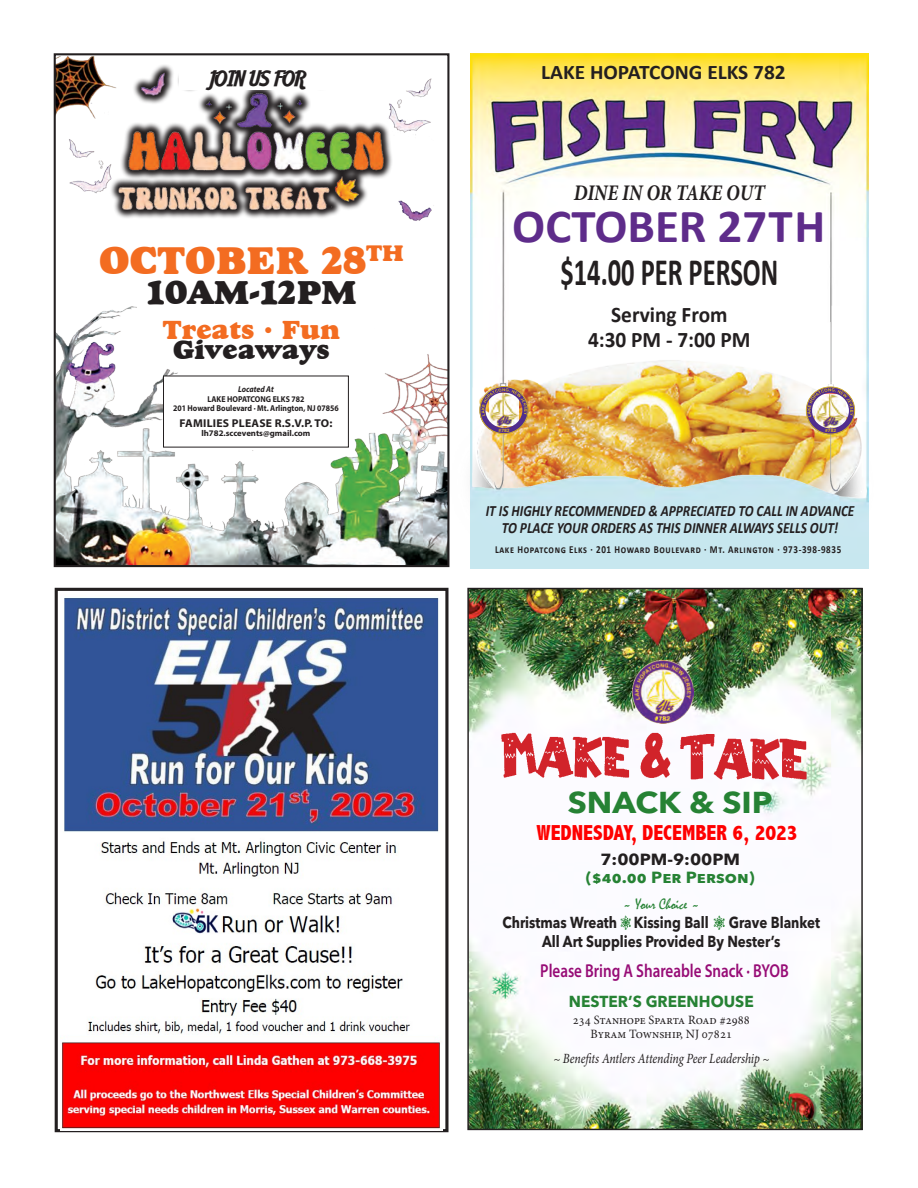
<style>
.page{position:relative;width:918px;height:1188px;background:#fff}
.page>*{position:absolute;margin:0;border:0;box-sizing:border-box;transform-origin:0 0}
.t1{font:700 47.55px "Calibri";color:#5e2c8a}
.t2{font:39.75px "Goudy Heavyface BT";color:#f36c21}
.t3{font:700 38.85px "Calibri";color:#231f20;scale:.68 1}
.t4{font:34.05px "Goudy Heavyface BT";color:#231f20}
.t5{font:700 30px "Avenir Next LT Pro";color:#268234;scale:1.08 1}
.t6{font:27px "Goudy Heavyface BT";color:#f36c21}
.t7{font:27px "Goudy Heavyface BT";color:#231f20}
.t8{font:700 22.35px "Calibri";color:#231f20;scale:.96 1}
.t9{font:italic 700 22.35px "Minion Pro";color:#231f20;scale:.84 1}
.Hanging_indent{font:800 condensed 21.75px "Abadi";color:#f00}
.t10{font:700 20.7px "Calibri";color:#231f20}
.t11{font:20.55px "Aardvark Cafe";color:#231f20}
.Hanging_indent-2{font:600 18.75px "Myriad Pro";color:#970c76;scale:.81 1}
.t12{font:700 16.05px/18.3px "Avenir Next LT Pro";color:#268234;text-align:center;scale:1.08 1}
.t13{font:700 15.9px/19px "Avenir Next LT Pro";color:#231f20;scale:.84 1}
.t14{font:700 15.9px "Avenir Next LT Pro";color:#268234}
.t15{font:italic 700 15.75px "Calibri";color:#231f20;scale:.84 1}
.t16{font:italic 14.1px "Minion Pro";letter-spacing:-.005em;color:#231f20;scale:.84 1}
.t17{font:12.75px/13.8px "Minion Pro";color:#231f20;text-align:center}
.t18{font:700 11.4px "Myriad Pro";letter-spacing:.02em;color:#231f20}
.t19{font:700 10.8px "Calibri";letter-spacing:.07em;color:#231f20;scale:.84 1}
.t20{font:700 8.55px "Myriad Pro";color:#231f20;scale:.91 1}
.t21{font:700 8.55px "Myriad Pro";color:#231f20}
.t22{font:italic 700 8.55px "Myriad Pro";letter-spacing:-.005em;color:#231f20;scale:.91 1}
.t23{font:700 4.8px "Myriad Pro";color:#d2af29}
.s1{color:#231f20}
.s2{font-family:"Mistral";font-weight:400;color:#268234}
</style>
<div class="page">
<img style="left:449px;top:344px;width:420px;height:209px">
<img style="left:471px;top:53px;width:397px;height:515px">
<svg style="left:561px;top:235px;width:216px;height:115px"></svg>
<img style="left:489px;top:418px;width:30px;height:8px">
<div style="left:480px;top:387px;width:48px;height:47px;border:6px solid #502d8e;border-radius:50%"></div>
<img style="left:480px;top:387px;width:47px;height:31px">
<img style="left:816px;top:418px;width:29px;height:8px">
<div style="left:806px;top:387px;width:49px;height:47px;border:6px solid #502d8e;border-radius:50%"></div>
<div style="left:806px;top:387px;width:49px;height:47px;border:1px solid #d2af29;border-radius:50%"></div>
<img style="left:807px;top:388px;width:47px;height:30px">
<img style="left:469px;top:590px;width:392px;height:538px">
<img style="left:493px;top:724px;width:327px;height:62px">
<img style="left:620px;top:915px;width:12px;height:15px">
<img style="left:714px;top:915px;width:11px;height:15px">
<img style="left:632px;top:660px;width:62px;height:63px">
<img style="left:57px;top:56px;width:389px;height:508px">
<svg style="left:109px;top:57px;width:284px;height:162px"></svg>
<img style="left:116px;top:67px;width:271px;height:168px">
<div style="left:179px;top:45px;width:159px;height:45px;background:#fff"></div>
<div style="left:164px;top:376px;width:184px;height:71px;background:#fff"></div>
<div style="left:54px;top:53px;width:395px;height:514px;border:2px solid #231f20"></div>
<div style="left:55px;top:588px;width:394px;height:544px;border:3px solid #231f20"></div>
<img style="left:61px;top:597px;width:382px;height:533px">
<p class="t11" style="left:209px;top:66px;width:98px">JOIN US FOR</p>
<p class="t2" style="left:99px;top:237px;width:306px">OCTOBER 28<sup>TH</sup></p>
<p class="t4" style="left:147px;top:272px;width:211px">10AM-12PM</p>
<p class="t6" style="left:163px;top:314px;width:179px">Treats · Fun</p>
<p class="t7" style="left:173px;top:334px;width:158px">Giveaways</p>
<p class="t22" style="left:238px;top:383px;width:41px">Located At</p>
<p class="t20" style="left:207px;top:394px;width:108px">LAKE HOPATCONG ELKS 782</p>
<p class="t20" style="left:173px;top:403px;width:184px">201 Howard Boulevard · Mt. Arlington, NJ 07856</p>
<p class="t18" style="left:180px;top:416px;width:154px">FAMILIES PLEASE R.S.V.P. TO:</p>
<p class="t21" style="left:201px;top:427px;width:111px">lh782.sccevents@gmail.com</p>
<p class="t10" style="left:541px;top:58px;width:246px">LAKE HOPATCONG ELKS 782</p>
<p class="t9" style="left:574px;top:177px;width:229px">DINE IN OR TAKE OUT</p>
<p class="t1" style="left:512px;top:193px;width:315px">OCTOBER 27TH</p>
<p class="t3" style="left:560px;top:245px;width:322px">$14.00 PER PERSON</p>
<p class="t8" style="left:611px;top:299px;width:123px">Serving From</p>
<p class="t8" style="left:588px;top:323px;width:171px">4:30 PM - 7:00 PM</p>
<p class="t23" style="left:499px;top:427px;width:13px">#782</p>
<p class="t23" style="left:825px;top:428px;width:13px">#782</p>
<p class="t15" style="left:486px;top:499px;width:440px">IT IS HIGHLY RECOMMENDED &amp; APPRECIATED TO CALL IN ADVANCE</p>
<p class="t15" style="left:502px;top:516px;width:402px">TO PLACE YOUR ORDERS AS THIS DINNER ALWAYS SELLS OUT!</p>
<p class="t19" style="left:495px;top:542px;width:414px">Lake Hopatcong Elks · 201 Howard Boulevard · Mt. Arlington · 973-398-9835</p>
<p class="t5" style="left:568px;top:784px;width:191px">SNACK &amp; SIP</p>
<p class="Hanging_indent" style="left:536px;top:820px;width:263px">WEDNESDAY, DECEMBER 6, 2023</p>
<p class="t12" style="left:586px;top:850px;width:158px"><span class="s1">7:00PM-9:00PM </span>($40.00 Per Person)</p>
<p class="t13" style="left:502px;top:894px;width:247px;text-indent:120px"><span class="s2">~ Your Choice ~<br></span>Christmas Wreath Kissing Ball</p>
<p class="t13" style="left:542px;top:913px;width:333px;text-indent:187px">Grave Blanket<br>All Art Supplies Provided By Nester’s</p>
<p class="Hanging_indent-2" style="left:540px;top:958px;width:308px">Please Bring A Shareable Snack · BYOB</p>
<p class="t14" style="left:569px;top:992px;width:186px">NESTER’S GREENHOUSE</p>
<p class="t17" style="left:573px;top:1013px;width:178px">234 Stanhope Sparta Road #2988<br>Byram Township, NJ 07821</p>
<p class="t16" style="left:553px;top:1049px;width:259px">~ Benefits Antlers Attending Peer Leadership ~</p>
</div>
